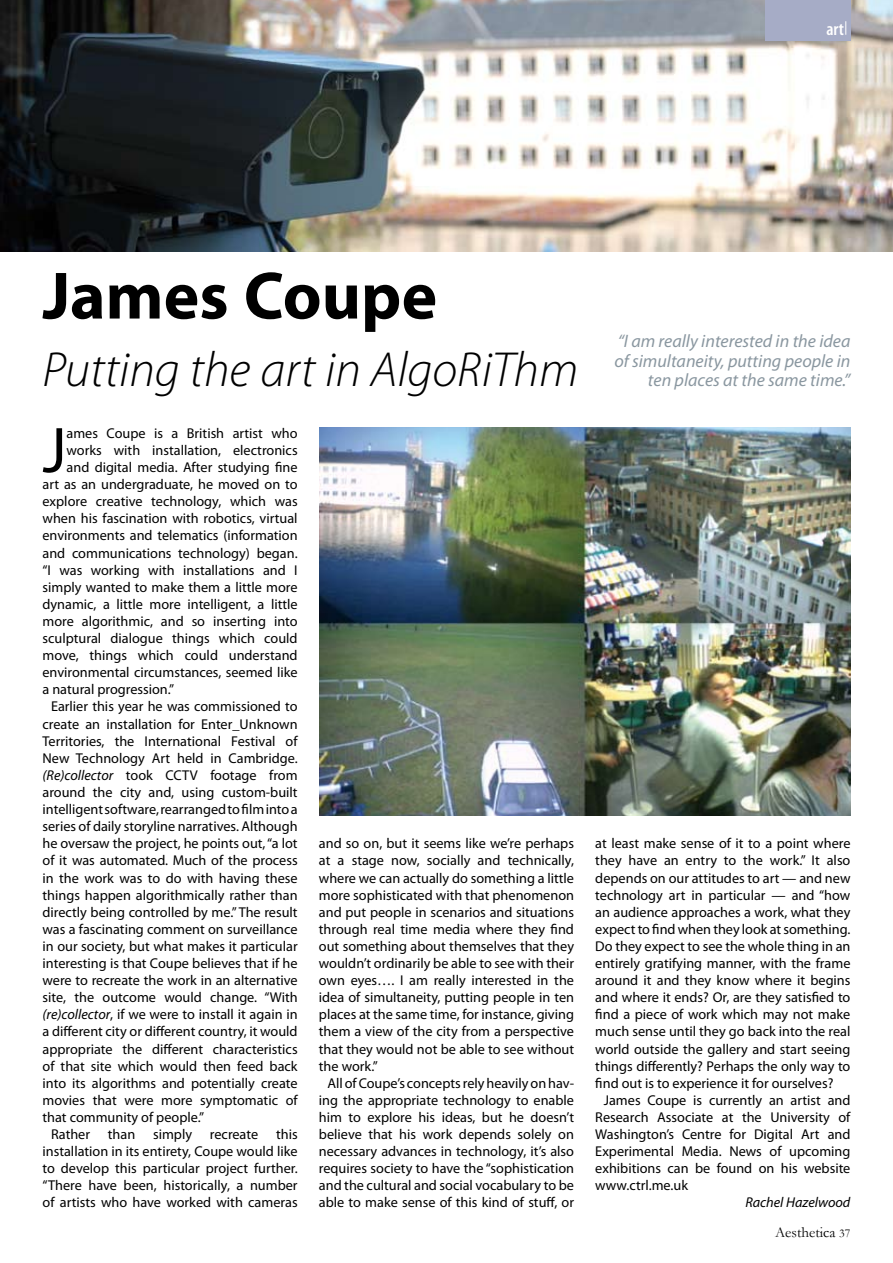
<style>
.page{position:relative;width:893px;height:1263px;background:#fff}
.page>*{position:absolute;margin:0;border:0;box-sizing:border-box;transform-origin:0 0}
.t1{font:700 67.5px "Myriad Pro";color:#000}
.t2{font:64.95px "Myriad Pro";color:#000}
.t3{font:italic 300 49.5px "Myriad Pro";color:#000}
.t4{font:italic 18px/19.5px "Myriad Pro";color:#8a97a0;text-align:right}
.t5{font:600 condensed 18px "Myriad Pro";color:#fff}
.t6{font:15px "Garamond";color:#000}
.t7{font:14.25px "Myriad Pro";color:#000}
.t8{font:italic 14.25px "Myriad Pro";color:#000}
.s1{font-style:italic}
.s2{font-size:12px}
</style>
<div class="page">
<img style="left:0;top:0;width:893px;height:252px">
<div style="left:765px;top:0;width:85px;height:40px;background:#a6acc6"></div>
<svg style="left:845px;top:21px;width:1px;height:14px"></svg>
<img style="left:319px;top:428px;width:531px;height:387px">
<p class="t5" style="left:826px;top:18px;width:19px">art</p>
<h1 class="t1" style="left:43px;top:252px;width:396px">James Coupe</h1>
<h3 class="t3" style="left:43px;top:340px;width:537px">Putting the art in AlgoRiThm</h3>
<h2 class="t2" style="left:43px;top:410px;width:26px">J</h2>
<p class="t7" style="left:67px;top:424px;width:233px">ames Coupe is a British artist who</p>
<p class="t7" style="left:67px;top:441px;width:233px">works with installation, electronics</p>
<p class="t7" style="left:67px;top:458px;width:233px">and digital media. After studying fine</p>
<p class="t7" style="left:43px;top:476px;width:257px">art as an undergraduate, he moved on to</p>
<p class="t7" style="left:43px;top:493px;width:257px">explore creative technology, which was</p>
<p class="t7" style="left:43px;top:510px;width:257px">when his fascination with robotics, virtual</p>
<p class="t7" style="left:43px;top:527px;width:257px">environments and telematics (information</p>
<p class="t7" style="left:43px;top:544px;width:257px">and communications technology) began.</p>
<p class="t7" style="left:43px;top:561px;width:257px">“I was working with installations and I</p>
<p class="t7" style="left:43px;top:578px;width:257px">simply wanted to make them a little more</p>
<p class="t7" style="left:43px;top:595px;width:257px">dynamic, a little more intelligent, a little</p>
<p class="t7" style="left:43px;top:612px;width:257px">more algorithmic, and so inserting into</p>
<p class="t7" style="left:43px;top:629px;width:257px">sculptural dialogue things which could</p>
<p class="t7" style="left:43px;top:647px;width:257px">move, things which could understand</p>
<p class="t7" style="left:43px;top:664px;width:257px">environmental circumstances, seemed like</p>
<p class="t7" style="left:43px;top:681px;width:133px">a natural progression.”</p>
<p class="t7" style="left:51px;top:698px;width:248px">Earlier this year he was commissioned to</p>
<p class="t7" style="left:43px;top:715px;width:257px">create an installation for Enter_Unknown</p>
<p class="t7" style="left:43px;top:732px;width:257px">Territories, the International Festival of</p>
<p class="t7" style="left:43px;top:749px;width:257px">New Technology Art held in Cambridge.</p>
<p class="t7" style="left:43px;top:766px;width:257px"><span class="s1">(Re)collector</span> took CCTV footage from</p>
<p class="t7" style="left:43px;top:783px;width:257px">around the city and, using custom-built</p>
<p class="t7" style="left:43px;top:800px;width:257px">intelligent software, rearranged to film into a</p>
<p class="t7" style="left:43px;top:818px;width:257px">series of daily storyline narratives. Although</p>
<p class="t7" style="left:43px;top:835px;width:257px">he oversaw the project, he points out, “a lot</p>
<p class="t7" style="left:43px;top:852px;width:257px">of it was automated. Much of the process</p>
<p class="t7" style="left:43px;top:869px;width:257px">in the work was to do with having these</p>
<p class="t7" style="left:43px;top:886px;width:257px">things happen algorithmically rather than</p>
<p class="t7" style="left:43px;top:903px;width:257px">directly being controlled by me.” The result</p>
<p class="t7" style="left:43px;top:920px;width:257px">was a fascinating comment on surveillance</p>
<p class="t7" style="left:43px;top:937px;width:257px">in our society, but what makes it particular</p>
<p class="t7" style="left:43px;top:954px;width:257px">interesting is that Coupe believes that if he</p>
<p class="t7" style="left:43px;top:971px;width:257px">were to recreate the work in an alternative</p>
<p class="t7" style="left:43px;top:989px;width:257px">site, the outcome would change. “With</p>
<p class="t7" style="left:43px;top:1006px;width:257px"><span class="s1">(re)collector</span>, if we were to install it again in</p>
<p class="t7" style="left:43px;top:1023px;width:257px">a different city or different country, it would</p>
<p class="t7" style="left:43px;top:1040px;width:257px">appropriate the different characteristics</p>
<p class="t7" style="left:43px;top:1057px;width:257px">of that site which would then feed back</p>
<p class="t7" style="left:43px;top:1074px;width:257px">into its algorithms and potentially create</p>
<p class="t7" style="left:43px;top:1091px;width:257px">movies that were more symptomatic of</p>
<p class="t7" style="left:43px;top:1108px;width:163px">that community of people.”</p>
<p class="t7" style="left:51px;top:1125px;width:248px">Rather than simply recreate this</p>
<p class="t7" style="left:43px;top:1142px;width:257px">installation in its entirety, Coupe would like</p>
<p class="t7" style="left:43px;top:1160px;width:257px">to develop this particular project further.</p>
<p class="t7" style="left:43px;top:1177px;width:257px">“There have been, historically, a number</p>
<p class="t7" style="left:43px;top:1194px;width:257px">of artists who have worked with cameras</p>
<p class="t7" style="left:319px;top:835px;width:257px">and so on, but it seems like we’re perhaps</p>
<p class="t7" style="left:319px;top:852px;width:257px">at a stage now, socially and technically,</p>
<p class="t7" style="left:319px;top:869px;width:257px">where we can actually do something a little</p>
<p class="t7" style="left:319px;top:886px;width:257px">more sophisticated with that phenomenon</p>
<p class="t7" style="left:319px;top:903px;width:257px">and put people in scenarios and situations</p>
<p class="t7" style="left:319px;top:920px;width:257px">through real time media where they find</p>
<p class="t7" style="left:319px;top:937px;width:257px">out something about themselves that they</p>
<p class="t7" style="left:319px;top:954px;width:257px">wouldn’t ordinarily be able to see with their</p>
<p class="t7" style="left:319px;top:971px;width:257px">own eyes…. I am really interested in the</p>
<p class="t7" style="left:319px;top:989px;width:257px">idea of simultaneity, putting people in ten</p>
<p class="t7" style="left:319px;top:1006px;width:257px">places at the same time, for instance, giving</p>
<p class="t7" style="left:319px;top:1023px;width:257px">them a view of the city from a perspective</p>
<p class="t7" style="left:319px;top:1040px;width:257px">that they would not be able to see without</p>
<p class="t7" style="left:319px;top:1057px;width:60px">the work.”</p>
<p class="t7" style="left:327px;top:1074px;width:247px">All of Coupe’s concepts rely heavily on hav-</p>
<p class="t7" style="left:319px;top:1091px;width:257px">ing the appropriate technology to enable</p>
<p class="t7" style="left:319px;top:1108px;width:257px">him to explore his ideas, but he doesn’t</p>
<p class="t7" style="left:319px;top:1125px;width:257px">believe that his work depends solely on</p>
<p class="t7" style="left:319px;top:1142px;width:257px">necessary advances in technology, it’s also</p>
<p class="t7" style="left:319px;top:1160px;width:257px">requires society to have the “sophistication</p>
<p class="t7" style="left:319px;top:1177px;width:257px">and the cultural and social vocabulary to be</p>
<p class="t7" style="left:319px;top:1194px;width:257px">able to make sense of this kind of stuff, or</p>
<p class="t4" style="left:614px;top:331px;width:238px">“I am really interested in the idea of simultaneity, putting people in ten places at the same time.”</p>
<p class="t7" style="left:595px;top:835px;width:257px">at least make sense of it to a point where</p>
<p class="t7" style="left:595px;top:852px;width:257px">they have an entry to the work.” It also</p>
<p class="t7" style="left:595px;top:869px;width:257px">depends on our attitudes to art — and new</p>
<p class="t7" style="left:595px;top:886px;width:257px">technology art in particular — and “how</p>
<p class="t7" style="left:595px;top:903px;width:257px">an audience approaches a work, what they</p>
<p class="t7" style="left:595px;top:920px;width:257px">expect to find when they look at something.</p>
<p class="t7" style="left:595px;top:937px;width:257px">Do they expect to see the whole thing in an</p>
<p class="t7" style="left:595px;top:954px;width:257px">entirely gratifying manner, with the frame</p>
<p class="t7" style="left:595px;top:971px;width:257px">around it and they know where it begins</p>
<p class="t7" style="left:595px;top:989px;width:257px">and where it ends? Or, are they satisfied to</p>
<p class="t7" style="left:595px;top:1006px;width:257px">find a piece of work which may not make</p>
<p class="t7" style="left:595px;top:1023px;width:257px">much sense until they go back into the real</p>
<p class="t7" style="left:595px;top:1040px;width:257px">world outside the gallery and start seeing</p>
<p class="t7" style="left:595px;top:1057px;width:257px">things differently? Perhaps the only way to</p>
<p class="t7" style="left:595px;top:1074px;width:240px">find out is to experience it for ourselves?</p>
<p class="t7" style="left:604px;top:1091px;width:248px">James Coupe is currently an artist and</p>
<p class="t7" style="left:595px;top:1108px;width:257px">Research Associate at the University of</p>
<p class="t7" style="left:595px;top:1125px;width:257px">Washington’s Centre for Digital Art and</p>
<p class="t7" style="left:595px;top:1142px;width:257px">Experimental Media. News of upcoming</p>
<p class="t7" style="left:595px;top:1160px;width:257px">exhibitions can be found on his website</p>
<p class="t7" style="left:595px;top:1177px;width:94px">www.ctrl.me.uk</p>
<p class="t8" style="left:745px;top:1194px;width:107px">Rachel Hazelwood</p>
<p class="t6" style="left:775px;top:1222px;width:71px">Aesthetica <span class="s2">37</span></p>
</div>
